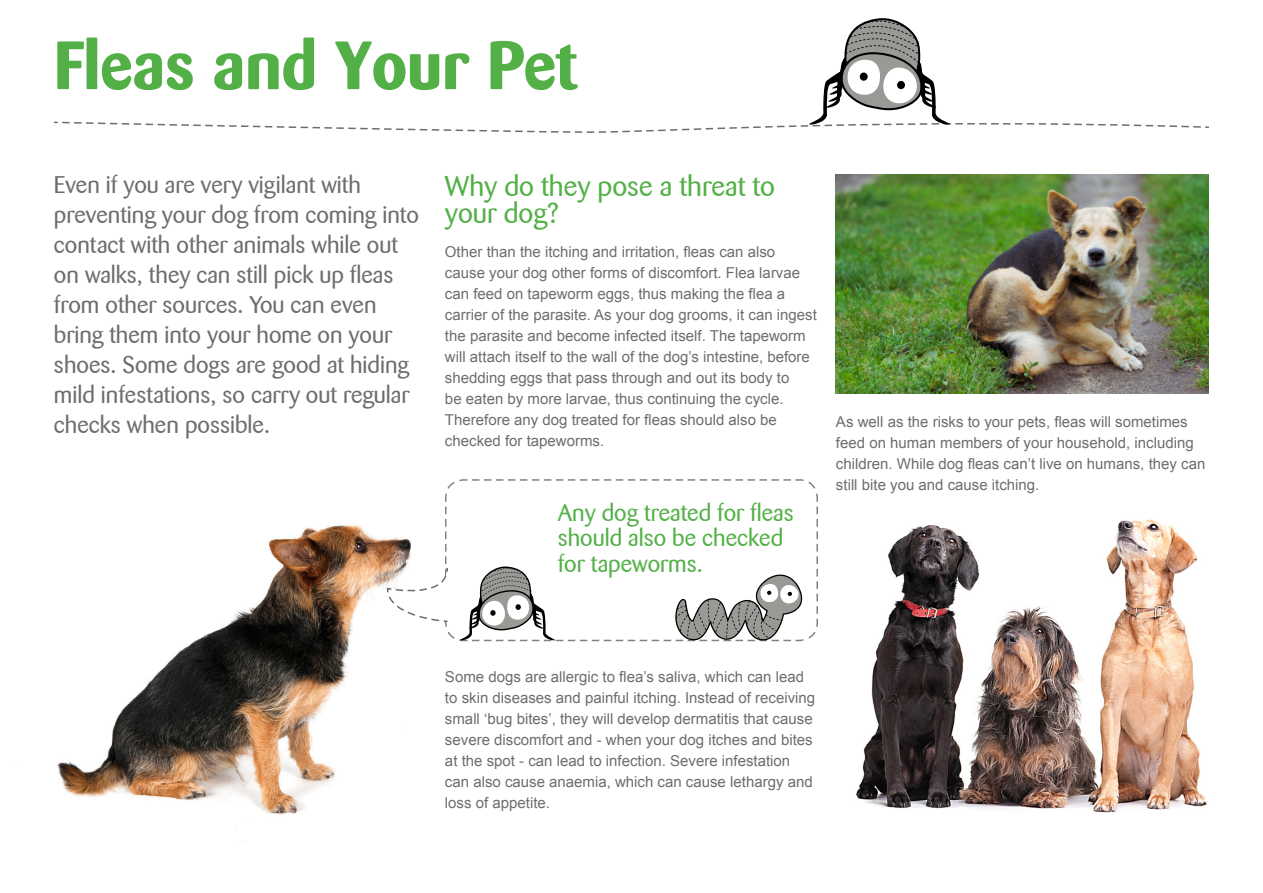
<style>
.page{position:relative;width:1263px;height:893px;background:#fff}
.page>*{position:absolute;margin:0;border:0;box-sizing:border-box;transform-origin:0 0}
.Main_Titles{font:700 67.5px "Barmeno";color:#53b047}
.Mini_Titles{font:28.5px/27px "Barmeno";color:#53b047}
.Introduction{font:24px/30px "Barmeno";color:#6c6d70}
.Key_text{font:24px/25.5px "Barmeno";color:#53b047}
.t1{font:15px/21px "Arial";color:#6c6d70}
</style>
<div class="page">
<img style="left:57px;top:524px;width:329px;height:291px">
<img style="left:856px;top:519px;width:351px;height:294px">
<img style="left:836px;top:174px;width:373px;height:219px">
<svg style="left:445px;top:479px;width:373px;height:163px"></svg>
<svg style="left:54px;top:18px;width:1155px;height:115px"></svg>
<svg style="left:386px;top:504px;width:432px;height:137px"></svg>
<p class="Main_Titles" style="left:54px;top:25px;width:525px">Fleas and Your Pet</p>
<p class="Introduction" style="left:54px;top:170px;width:366px">Even if you are very vigilant with preventing your dog from coming into contact with other animals while out on walks, they can still pick up fleas from other sources. You can even bring them into your home on your shoes. Some dogs are good at hiding mild infestations, so carry out regular checks when possible.</p>
<p class="Mini_Titles" style="left:445px;top:173px;width:332px">Why do they pose a threat to your dog?</p>
<p class="t1" style="left:445px;top:241px;width:373px">Other than the itching and irritation, fleas can also cause your dog other forms of discomfort. Flea larvae can feed on tapeworm eggs, thus making the flea a carrier of the parasite. As your dog grooms, it can ingest the parasite and become infected itself. The tapeworm will attach itself to the wall of the dog’s intestine, before shedding eggs that pass through and out its body to<br>be eaten by more larvae, thus continuing the cycle.<br>Therefore any dog treated for fleas should also be checked for tapeworms.</p>
<p class="Key_text" style="left:558px;top:500px;width:237px">Any dog treated for fleas should also be checked for tapeworms.</p>
<p class="t1" style="left:836px;top:411px;width:371px">As well as the risks to your pets, fleas will sometimes feed on human members of your household, including children. While dog fleas can’t live on humans, they can still bite you and cause itching.</p>
<p class="t1" style="left:445px;top:667px;width:372px">Some dogs are allergic to flea’s saliva, which can lead to skin diseases and painful itching. Instead of receiving small ‘bug bites’, they will develop dermatitis that cause severe discomfort and - when your dog itches and bites at the spot - can lead to infection. Severe infestation can also cause anaemia, which can cause lethargy and loss of appetite.</p>
</div>
